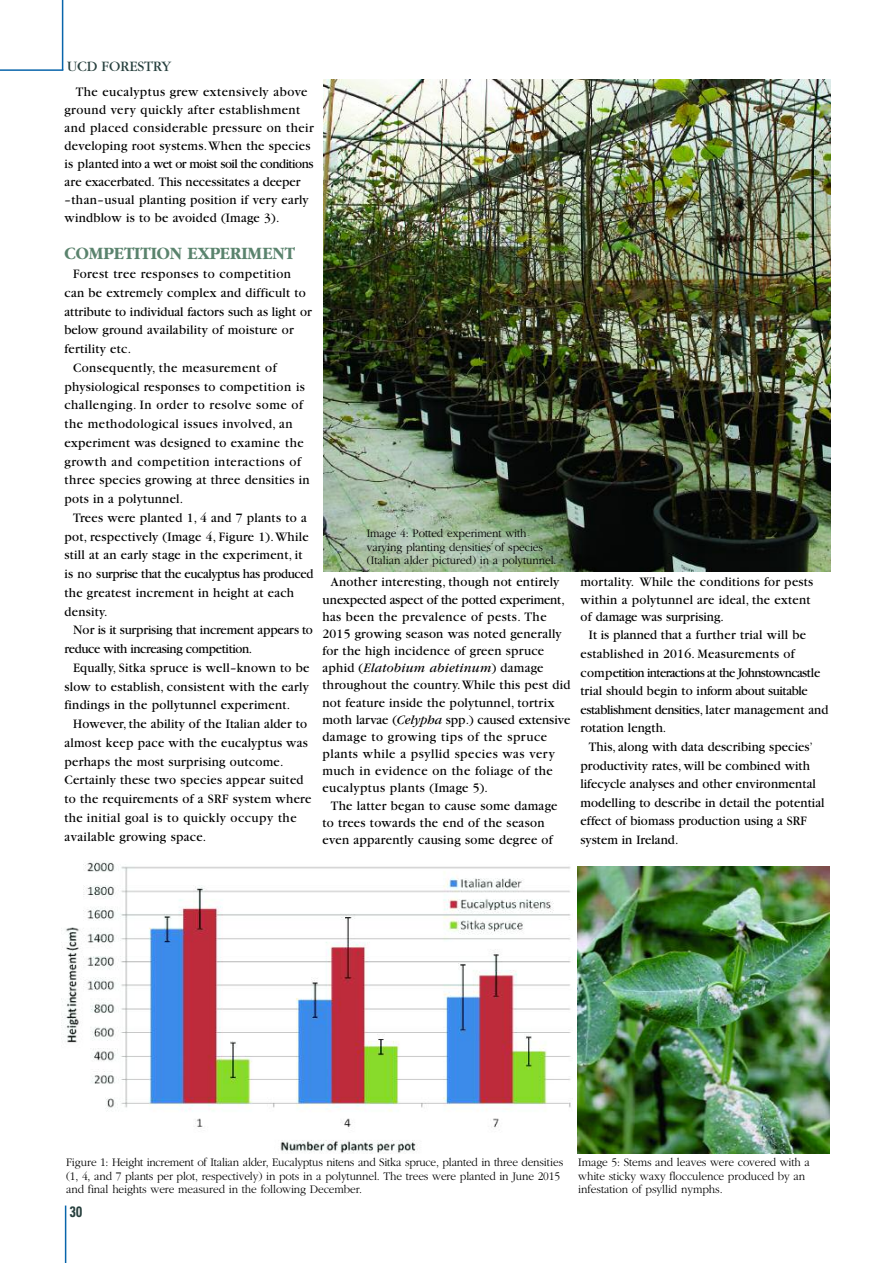
<style>
.page{position:relative;width:893px;height:1263px;background:#fff}
.page>*{position:absolute;margin:0;border:0;box-sizing:border-box;transform-origin:0 0}
.t1{font:700 18px "Garamond";color:#5a836d;scale:.95 1}
.t2{font:15px "Garamond";color:#27403e}
.t3{font:700 condensed 15px "Zurich BT";color:#27403e;scale:.9 1}
.t4{font:13.5px/17.1px "Garamond";letter-spacing:.02em;color:#000;scale:.95 1}
.t5{font:13.5px "Garamond";letter-spacing:-.025em;color:#000;scale:.95 1}
.t6{font:13.5px "Garamond";letter-spacing:.04em;color:#000;scale:.95 1}
.t7{font:13.5px "Garamond";color:#000;scale:.95 1}
.t8{font:13.5px "Garamond";letter-spacing:-.015em;color:#000;scale:.95 1}
.t9{font:300 12px/13.5px "Garamond";letter-spacing:-.01em;color:#000;scale:.95 1}
.s1{font-style:italic}
</style>
<div class="page">
<hr style="left:0;top:69px;width:63px;height:2px;background:#0865ab">
<hr style="left:62px;top:0;width:1px;height:70px;background:#0865ab">
<hr style="left:65px;top:1205px;width:1px;height:58px;background:#0865ab">
<img style="left:62px;top:861px;width:509px;height:293px">
<img style="left:323px;top:79px;width:508px;height:492px">
<img style="left:578px;top:866px;width:251px;height:288px">
<p class="t2" style="left:67px;top:61px;width:106px">UCD FORESTRY</p>
<p class="t4" style="left:65px;top:84px;width:264px;line-height:18px;text-indent:11px">The eucalyptus grew extensively above ground very quickly after establishment and placed considerable pressure on their developing root systems.When the species is planted into a wet or moist soil the conditions are exacerbated. This necessitates a deeper –than–usual planting position if very early windblow is to be avoided (Image 3).</p>
<h1 class="t1" style="left:65px;top:243px;width:244px">COMPETITION EXPERIMENT</h1>
<p class="t4" style="left:73px;top:267px;width:231px">Forest tree responses to competition</p>
<p class="t4" style="left:65px;top:285px;width:256px">can be extremely complex and difficult to</p>
<p class="t7" style="left:65px;top:307px;width:262px">attribute to individual factors such as light or</p>
<p class="t4" style="left:65px;top:323px;width:243px">below ground availability of moisture or</p>
<p class="t4" style="left:65px;top:342px;width:72px">fertility etc.</p>
<p class="t4" style="left:73px;top:360px;width:216px">Consequently, the measurement of</p>
<p class="t4" style="left:65px;top:379px;width:255px">physiological responses to competition is</p>
<p class="t6" style="left:65px;top:400px;width:253px">challenging. In order to resolve some of</p>
<p class="t4" style="left:65px;top:417px;width:242px">the methodological issues involved, an</p>
<p class="t4" style="left:65px;top:435px;width:253px">experiment was designed to examine the</p>
<p class="t6" style="left:65px;top:457px;width:250px">growth and competition interactions of</p>
<p class="t4" style="left:65px;top:473px;width:260px">three species growing at three densities in</p>
<p class="t4" style="left:65px;top:492px;width:127px">pots in a polytunnel.</p>
<p class="t4" style="left:73px;top:510px;width:248px">Trees were planted 1, 4 and 7 plants to a</p>
<p class="t4" style="left:65px;top:529px;width:258px">pot, respectively (Image 4, Figure 1).While</p>
<p class="t4" style="left:65px;top:548px;width:252px">still at an early stage in the experiment, it</p>
<p class="t5" style="left:65px;top:569px;width:264px">is no surprise that the eucalyptus has produced</p>
<p class="t4" style="left:65px;top:585px;width:243px">the greatest increment in height at each</p>
<p class="t4" style="left:65px;top:604px;width:47px">density.</p>
<p class="t8" style="left:73px;top:625px;width:254px">Nor is it surprising that increment appears to</p>
<p class="t5" style="left:65px;top:644px;width:199px">reduce with increasing competition.</p>
<p class="t4" style="left:73px;top:660px;width:251px">Equally, Sitka spruce is well–known to be</p>
<p class="t4" style="left:65px;top:679px;width:259px">slow to establish, consistent with the early</p>
<p class="t4" style="left:65px;top:698px;width:239px">findings in the pollytunnel experiment.</p>
<p class="t4" style="left:73px;top:717px;width:248px">However, the ability of the Italian alder to</p>
<p class="t4" style="left:65px;top:735px;width:258px">almost keep pace with the eucalyptus was</p>
<p class="t4" style="left:65px;top:754px;width:232px">perhaps the most surprising outcome.</p>
<p class="t4" style="left:65px;top:773px;width:253px">Certainly these two species appear suited</p>
<p class="t4" style="left:65px;top:792px;width:262px">to the requirements of a SRF system where</p>
<p class="t4" style="left:65px;top:810px;width:246px">the initial goal is to quickly occupy the</p>
<p class="t4" style="left:65px;top:829px;width:151px">available growing space.</p>
<p class="t9" style="left:367px;top:526px;width:201px">Image 4: Potted experiment with varying planting densities of species (Italian alder pictured) in a polytunnel.</p>
<p class="t4" style="left:322px;top:575px;width:262px;text-indent:9px">Another interesting, though not entirely unexpected aspect of the potted experiment, has been the prevalence of pests. The 2015 growing season was noted generally for the high incidence of green spruce aphid (<span class="s1">Elatobium abietinum</span>) damage throughout the country.While this pest did not feature inside the polytunnel, tortrix moth larvae (<span class="s1">Celypha</span> spp.) caused extensive damage to growing tips of the spruce plants while a psyllid species was very much in evidence on the foliage of the eucalyptus plants (Image 5).</p>
<p class="t4" style="left:322px;top:798px;width:249px;text-indent:9px">The latter began to cause some damage to trees towards the end of the season even apparently causing some degree of</p>
<p class="t4" style="left:580px;top:575px;width:247px">mortality. While the conditions for pests within a polytunnel are ideal, the extent of damage was surprising.</p>
<p class="t4" style="left:580px;top:627px;width:262px;line-height:18.6px;text-indent:9px">It is planned that a further trial will be established in 2016. Measurements of competition interactions at the Johnstowncastle trial should begin to inform about suitable establishment densities, later management and rotation length.</p>
<p class="t4" style="left:580px;top:739px;width:258px;line-height:18.6px;text-indent:9px">This, along with data describing species’ productivity rates, will be combined with lifecycle analyses and other environmental modelling to describe in detail the potential effect of biomass production using a SRF system in Ireland.</p>
<p class="t9" style="left:66px;top:1155px;width:525px">Figure 1: Height increment of Italian alder, Eucalyptus nitens and Sitka spruce, planted in three densities (1, 4, and 7 plants per plot, respectively) in pots in a polytunnel. The trees were planted in June 2015 and final heights were measured in the following December.</p>
<p class="t3" style="left:69px;top:1203px;width:16px">30</p>
<p class="t9" style="left:578px;top:1155px;width:245px">Image 5: Stems and leaves were covered with a white sticky waxy flocculence produced by an infestation of psyllid nymphs.</p>
</div>
